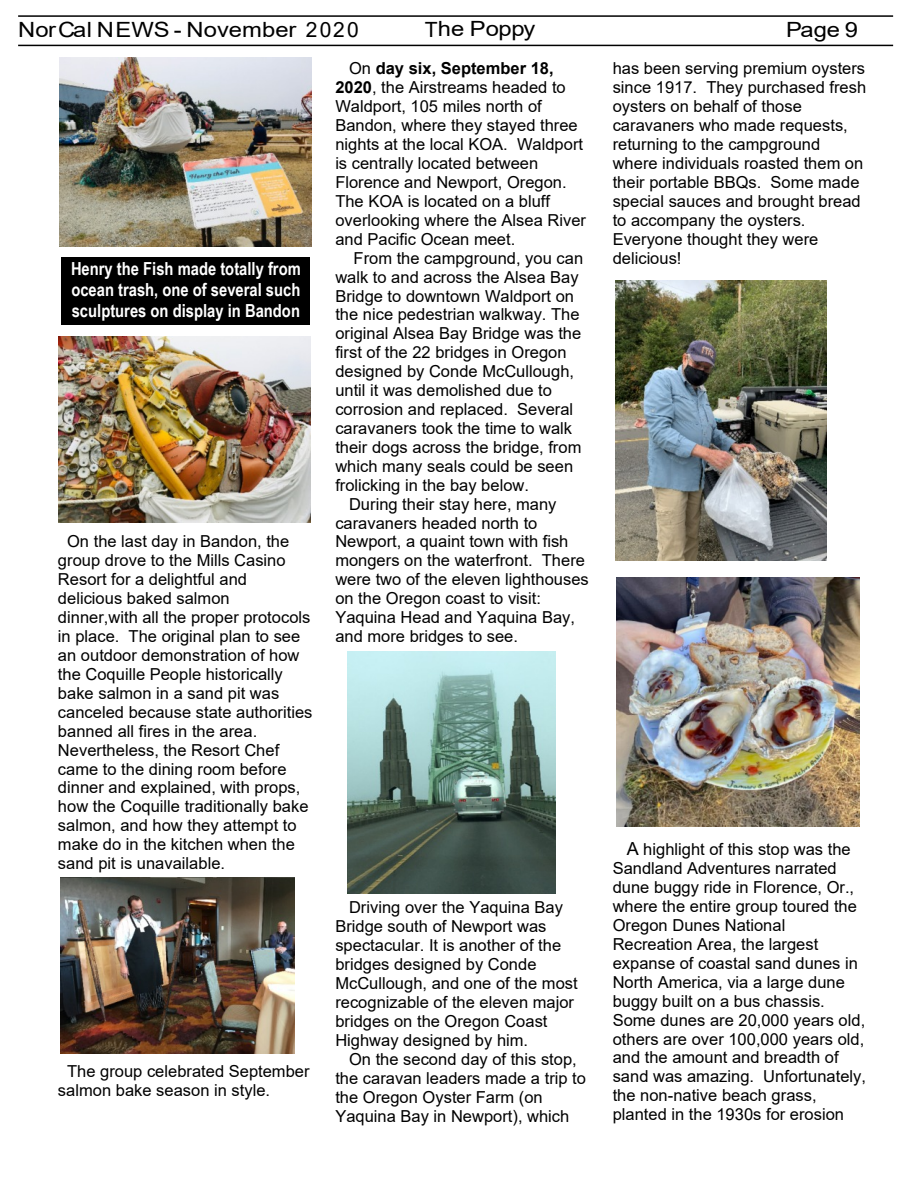
<style>
.page{position:relative;width:918px;height:1188px;background:#fff}
.page>*{position:absolute;margin:0;border:0;box-sizing:border-box;transform-origin:0 0}
.t1{font:21px "Arial";color:#000;scale:1.13 1}
.t2{font:21px "Arial";color:#000}
.t3{font:700 18px/20.7px "Arial Narrow";color:#fff;text-align:justify}
.t4{font:16.5px/18.9px "Arial";color:#000}
.s1{font-weight:700}
.s2{font-size:18px}
</style>
<div class="page">
<hr style="left:18px;top:15px;width:875px;height:2px;background:#000">
<hr style="left:18px;top:45px;width:875px;height:1px;background:#000">
<img style="left:59px;top:58px;width:252px;height:189px">
<img style="left:58px;top:336px;width:253px;height:187px">
<div style="left:62px;top:257px;width:248px;height:67px;background:#000"></div>
<img style="left:60px;top:878px;width:235px;height:175px">
<img style="left:616px;top:280px;width:210px;height:281px">
<img style="left:347px;top:652px;width:208px;height:241px">
<img style="left:617px;top:578px;width:242px;height:248px">
<p class="t1" style="left:18px;top:22px;width:303px">NorCal NEWS - November 2020</p>
<p class="t2" style="left:425px;top:20px;width:112px">The Poppy</p>
<p class="t1" style="left:786px;top:22px;width:65px">Page 9</p>
<p class="t3" style="left:71px;top:260px;width:231px">Henry the Fish made totally from ocean trash, one of several such sculptures on display in Bandon</p>
<p class="t4" style="left:58px;top:534px;width:256px;text-indent:9px">On the last day in Bandon, the group drove to the Mills Casino<br>Resort for a delightful and delicious baked salmon dinner,with all the proper protocols in place. The original plan to see an outdoor demonstration of how the Coquille People historically bake salmon in a sand pit was canceled because state authorities banned all fires in the area.<br>Nevertheless, the Resort Chef came to the dining room before dinner and explained, with props, how the Coquille traditionally bake salmon, and how they attempt to make do in the kitchen when the sand pit is unavailable.</p>
<p class="t4" style="left:58px;top:1064px;width:253px;text-indent:9px">The group celebrated September salmon bake season in style.</p>
<p class="t4" style="left:335px;top:61px;width:252px;text-indent:14px">On <span class="s1">day six, September 18,<br>2020</span>, the Airstreams headed to<br>Waldport, 105 miles north of<br>Bandon, where they stayed three nights at the local KOA. Waldport is centrally located between<br>Florence and Newport, Oregon.<br>The KOA is located on a bluff overlooking where the Alsea River and Pacific Ocean meet.</p>
<p class="t4" style="left:354px;top:250px;width:231px">From the campground, you can</p>
<p class="t4" style="left:335px;top:269px;width:245px">walk to and across the Alsea Bay</p>
<p class="t4" style="left:335px;top:288px;width:240px">Bridge to downtown Waldport on</p>
<p class="t4" style="left:335px;top:307px;width:246px">the nice pedestrian walkway. The</p>
<p class="t4" style="left:335px;top:326px;width:248px">original Alsea Bay Bridge was the</p>
<p class="t4" style="left:335px;top:345px;width:233px">first of the 22 bridges in Oregon</p>
<p class="t4" style="left:335px;top:363px;width:240px">designed by Conde McCullough,</p>
<p class="t4" style="left:335px;top:382px;width:218px">until it was demolished due to</p>
<p class="t4" style="left:335px;top:401px;width:239px">corrosion and replaced. Several</p>
<p class="t4" style="left:335px;top:420px;width:238px">caravaners took the time to walk</p>
<p class="t4" style="left:335px;top:439px;width:248px">their dogs across the bridge, from</p>
<p class="t4" style="left:335px;top:458px;width:239px">which many seals could be seen</p>
<p class="t4" style="left:335px;top:477px;width:195px">frolicking in the bay below.</p>
<p class="t4" style="left:349px;top:496px;width:209px">During their stay here, many</p>
<p class="t4" style="left:335px;top:515px;width:204px">caravaners headed north to</p>
<p class="t4" style="left:335px;top:534px;width:235px">Newport, a quaint town with fish</p>
<p class="t4" style="left:335px;top:553px;width:251px">mongers on the waterfront. There</p>
<p class="t4" style="left:335px;top:572px;width:255px">were two of the eleven lighthouses</p>
<p class="t4" style="left:335px;top:591px;width:207px">on the Oregon coast to visit:</p>
<p class="t4" style="left:335px;top:609px;width:241px">Yaquina Head and Yaquina Bay,</p>
<p class="t4" style="left:335px;top:628px;width:184px">and more bridges to see.</p>
<p class="t4" style="left:335px;top:900px;width:244px;text-indent:14px">Driving over the Yaquina Bay<br>Bridge south of Newport was spectacular. It is another of the bridges designed by Conde<br>McCullough, and one of the most recognizable of the eleven major bridges on the Oregon Coast<br>Highway designed by him.</p>
<p class="t4" style="left:335px;top:1051px;width:252px;text-indent:14px">On the second day of this stop, the caravan leaders made a trip to the Oregon Oyster Farm (on<br>Yaquina Bay in Newport), which</p>
<p class="t4" style="left:613px;top:61px;width:255px">has been serving premium oysters since 1917. They purchased fresh oysters on behalf of those caravaners who made requests, returning to the campground where individuals roasted them on their portable BBQs. Some made special sauces and brought bread to accompany the oysters.<br>Everyone thought they were delicious!</p>
<p class="t4" style="left:613px;top:841px;width:255px;text-indent:14px"><span class="s2">A</span> highlight of this stop was the<br>Sandland Adventures narrated dune buggy ride in Florence, Or., where the entire group toured the<br>Oregon Dunes National<br>Recreation Area, the largest expanse of coastal sand dunes in<br>North America, via a large dune buggy built on a bus chassis.<br>Some dunes are 20,000 years old, others are over 100,000 years old, and the amount and breadth of sand was amazing. Unfortunately, the non-native beach grass, planted in the 1930s for erosion</p>
</div>
